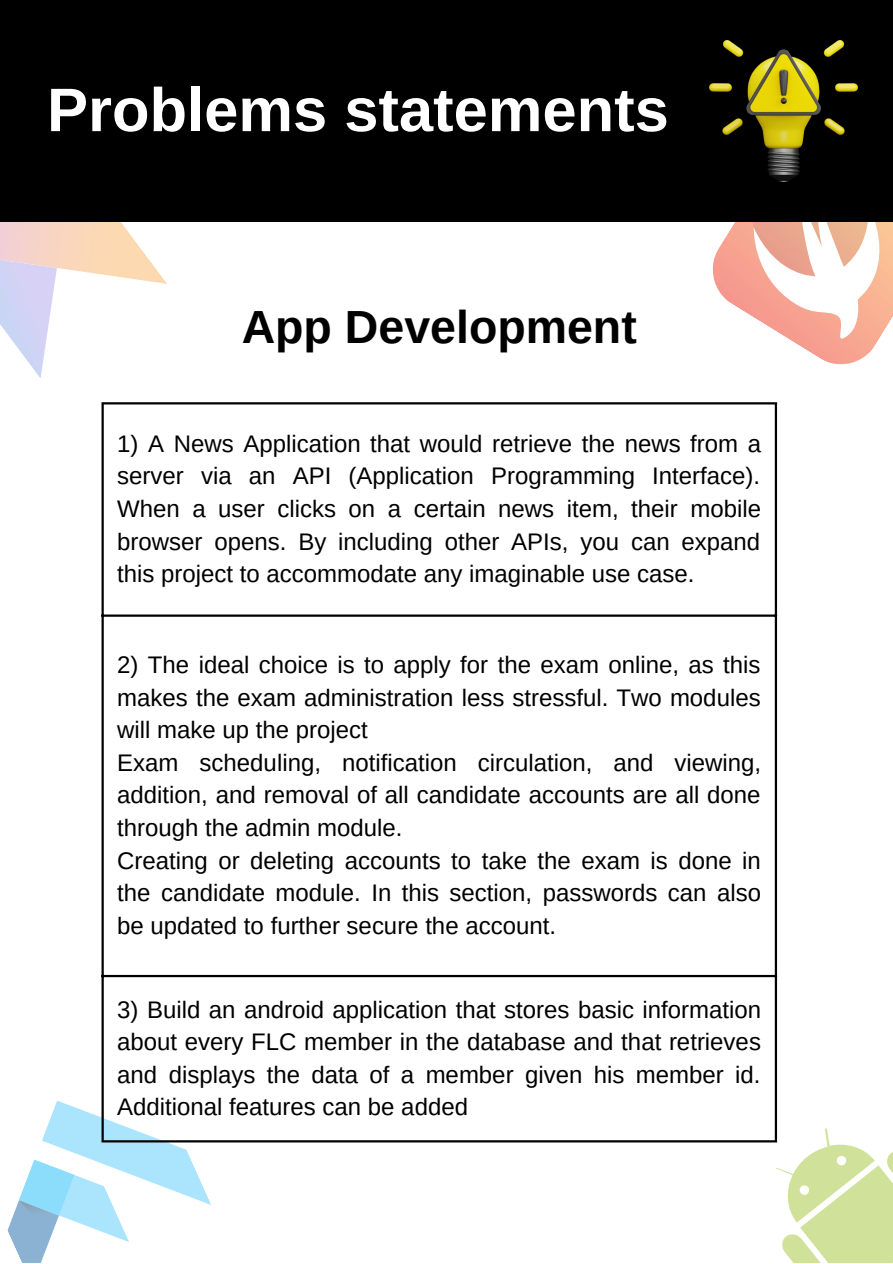
<style>
.page{position:relative;width:893px;height:1264px;background:#fff}
.page>*{position:absolute;margin:0;border:0;box-sizing:border-box;transform-origin:0 0}
.t1{font:700 61.5px "Arimo";color:#fff}
.t2{font:700 46.5px "Arimo";color:#000}
.t3{font:24px/32.5px "Arimo";color:#000;text-align:justify}
</style>
<div class="page">
<svg style="left:697px;top:221px;width:170px;height:144px"></svg>
<svg style="left:714px;top:221px;width:178px;height:134px"></svg>
<svg style="left:0;top:221px;width:167px;height:157px"></svg>
<div style="left:0;top:0;width:892px;height:221px;background:#000"></div>
<svg style="left:7px;top:1101px;width:204px;height:161px"></svg>
<hr style="left:101px;top:404px;width:3px;height:736px;background:#000">
<hr style="left:774px;top:404px;width:3px;height:736px;background:#000">
<hr style="left:101px;top:402px;width:676px;height:2px;background:#000">
<hr style="left:101px;top:614px;width:676px;height:2px;background:#000">
<hr style="left:101px;top:974px;width:676px;height:3px;background:#000">
<hr style="left:101px;top:1140px;width:676px;height:2px;background:#000">
<svg style="left:761px;top:1116px;width:131px;height:146px"></svg>
<img style="left:709px;top:40px;width:148px;height:141px">
<h1 class="t1" style="left:47px;top:75px;width:623px">Problems statements</h1>
<h2 class="t2" style="left:242px;top:301px;width:396px">App Development</h2>
<p class="t3" style="left:117px;top:427px;width:645px">1) A News Application that would retrieve the news from a server via an API (Application Programming Interface).<br>When a user clicks on a certain news item, their mobile browser opens. By including other APIs, you can expand this project to accommodate any imaginable use case.</p>
<p class="t3" style="left:117px;top:648px;width:645px;text-align:left">2) The ideal choice is to apply for the exam online, as this makes the exam administration less stressful. Two modules will make up the project<br>Exam scheduling, notification circulation, and viewing, addition, and removal of all candidate accounts are all done through the admin module.<br>Creating or deleting accounts to take the exam is done in the candidate module. In this section, passwords can also be updated to further secure the account.</p>
<p class="t3" style="left:117px;top:993px;width:645px">3) Build an android application that stores basic information about every FLC member in the database and that retrieves and displays the data of a member given his member id.<br>Additional features can be added</p>
</div>
